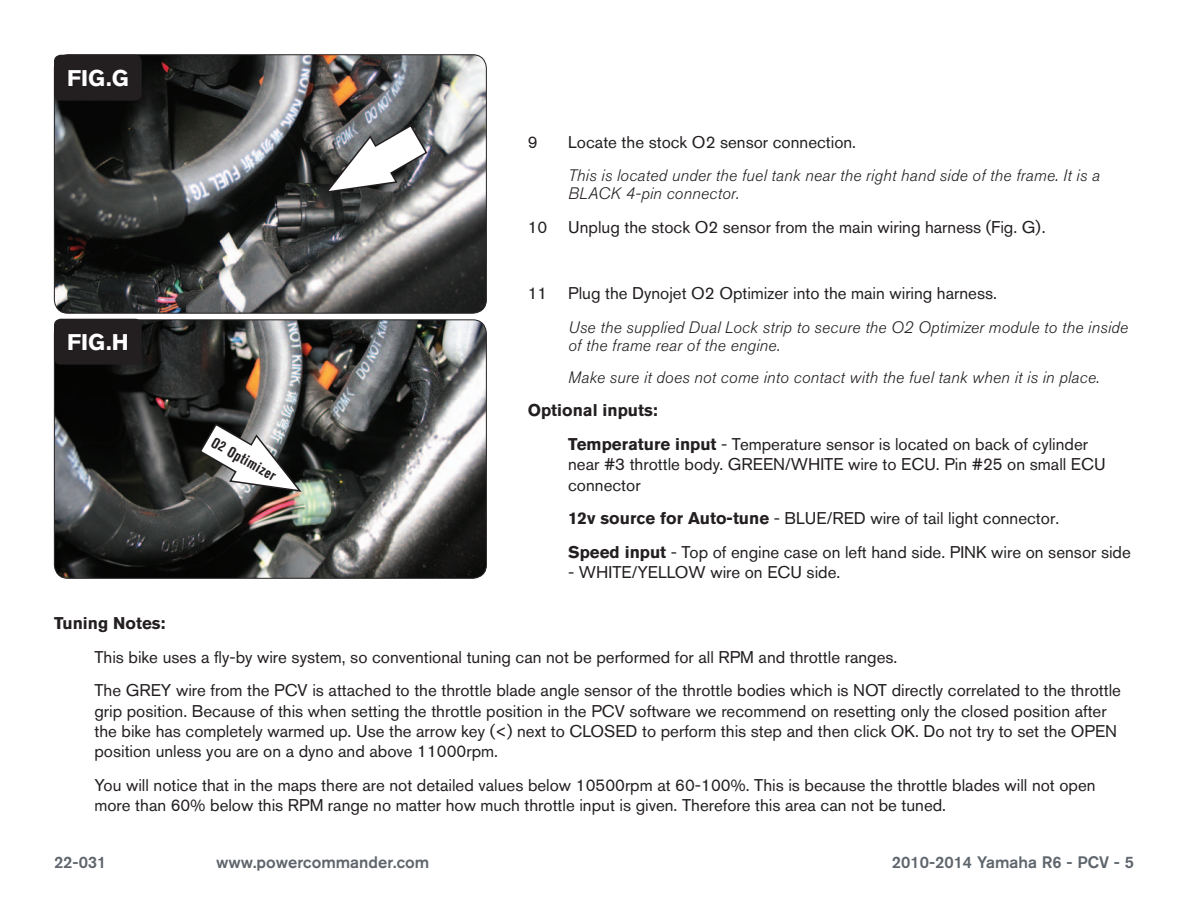
<style>
.page{position:relative;width:1188px;height:918px;background:#fff}
.page>*{position:absolute;margin:0;border:0;box-sizing:border-box;transform-origin:0 0}
.t1{font:700 22.5px "Akzidenz Grotesk BQ";color:#fff}
.Bodycopy{font:16.8px/20.2px "Akzidenz Grotesk BQ";color:#231f20}
.Bodycopy-2{font:700 16.8px "Akzidenz Grotesk BQ";color:#231f20}
.Bodycopy-3{font:italic 300 16.5px/18px "Akzidenz Grotesk BQ";letter-spacing:.01em;color:#231f20}
.t2{font:500 16.5px "Akzidenz Grotesk BQ";color:#5e656c}
.Callouts{font:700 condensed 15px "Akzidenz Grotesk BQ";color:#231f20}
.s1{font-weight:700}
</style>
<div class="page">
<img style="left:54px;top:55px;width:431px;height:257px">
<div style="left:54px;top:54px;width:433px;height:260px;border:1px solid #231f20;border-radius:14px"></div>
<img style="left:54px;top:320px;width:431px;height:258px">
<div style="left:54px;top:319px;width:433px;height:260px;border:1px solid #231f20;border-radius:14px"></div>
<div style="left:54px;top:55px;width:88px;height:46px;background:#231f20;border-radius:7px"></div>
<div style="left:54px;top:319px;width:88px;height:46px;background:#231f20;border-radius:7px"></div>
<img style="left:323px;top:124px;width:105px;height:70px">
<svg style="left:198px;top:422px;width:105px;height:71px"></svg>
<p class="t1" style="left:67px;top:65px;width:63px">FIG.G</p>
<p class="t1" style="left:67px;top:329px;width:63px">FIG.H</p>
<p class="Callouts" style="left:217px;top:434px;width:73px;rotate:30deg">O2 Optimizer</p>
<p class="Bodycopy" style="left:528px;top:132px;width:11px">9</p>
<p class="Bodycopy" style="left:568px;top:132px;width:290px">Locate the stock O2 sensor connection.</p>
<p class="Bodycopy-3" style="left:568px;top:167px;width:533px">This is located under the fuel tank near the right hand side of the frame. It is a<br>BLACK 4-pin connector.</p>
<p class="Bodycopy" style="left:528px;top:217px;width:519px">10 Unplug the stock O2 sensor from the main wiring harness (Fig. G).</p>
<p class="Bodycopy" style="left:528px;top:283px;width:471px">11 Plug the Dynojet O2 Optimizer into the main wiring harness.</p>
<p class="Bodycopy-3" style="left:568px;top:319px;width:562px">Use the supplied Dual Lock strip to secure the O2 Optimizer module to the inside of the frame rear of the engine.</p>
<p class="Bodycopy-3" style="left:568px;top:368px;width:533px">Make sure it does not come into contact with the fuel tank when it is in place.</p>
<p class="Bodycopy-2" style="left:528px;top:401px;width:132px">Optional inputs:</p>
<p class="Bodycopy" style="left:568px;top:434px;width:539px"><span class="s1">Temperature input</span> - Temperature sensor is located on back of cylinder near #3 throttle body. GREEN/WHITE wire to ECU. Pin #25 on small ECU connector</p>
<p class="Bodycopy" style="left:568px;top:508px;width:493px"><span class="s1">12v source for Auto-tune</span> - BLUE/RED wire of tail light connector.</p>
<p class="Bodycopy" style="left:568px;top:542px;width:564px"><span class="s1">Speed input</span> - Top of engine case on left hand side. PINK wire on sensor side</p>
<p class="Bodycopy" style="left:568px;top:562px;width:274px">- WHITE/YELLOW wire on ECU side.</p>
<p class="Bodycopy-2" style="left:54px;top:613px;width:113px">Tuning Notes:</p>
<p class="Bodycopy" style="left:94px;top:647px;width:804px">This bike uses a fly-by wire system, so conventional tuning can not be performed for all RPM and throttle ranges.</p>
<p class="Bodycopy" style="left:94px;top:680px;width:1028px">The GREY wire from the PCV is attached to the throttle blade angle sensor of the throttle bodies which is NOT directly correlated to the throttle grip position. Because of this when setting the throttle position in the PCV software we recommend on resetting only the closed position after the bike has completely warmed up. Use the arrow key (&lt;) next to CLOSED to perform this step and then click OK. Do not try to set the OPEN position unless you are on a dyno and above 11000rpm.</p>
<p class="Bodycopy" style="left:94px;top:775px;width:1003px">You will notice that in the maps there are not detailed values below 10500rpm at 60-100%. This is because the throttle blades will not open more than 60% below this RPM range no matter how much throttle input is given. Therefore this area can not be tuned.</p>
<p class="t2" style="left:54px;top:852px;width:54px">22-031</p>
<p class="t2" style="left:216px;top:852px;width:215px">www.powercommander.com</p>
<p class="t2" style="left:892px;top:852px;width:244px">2010-2014 Yamaha R6 - PCV - 5</p>
</div>
